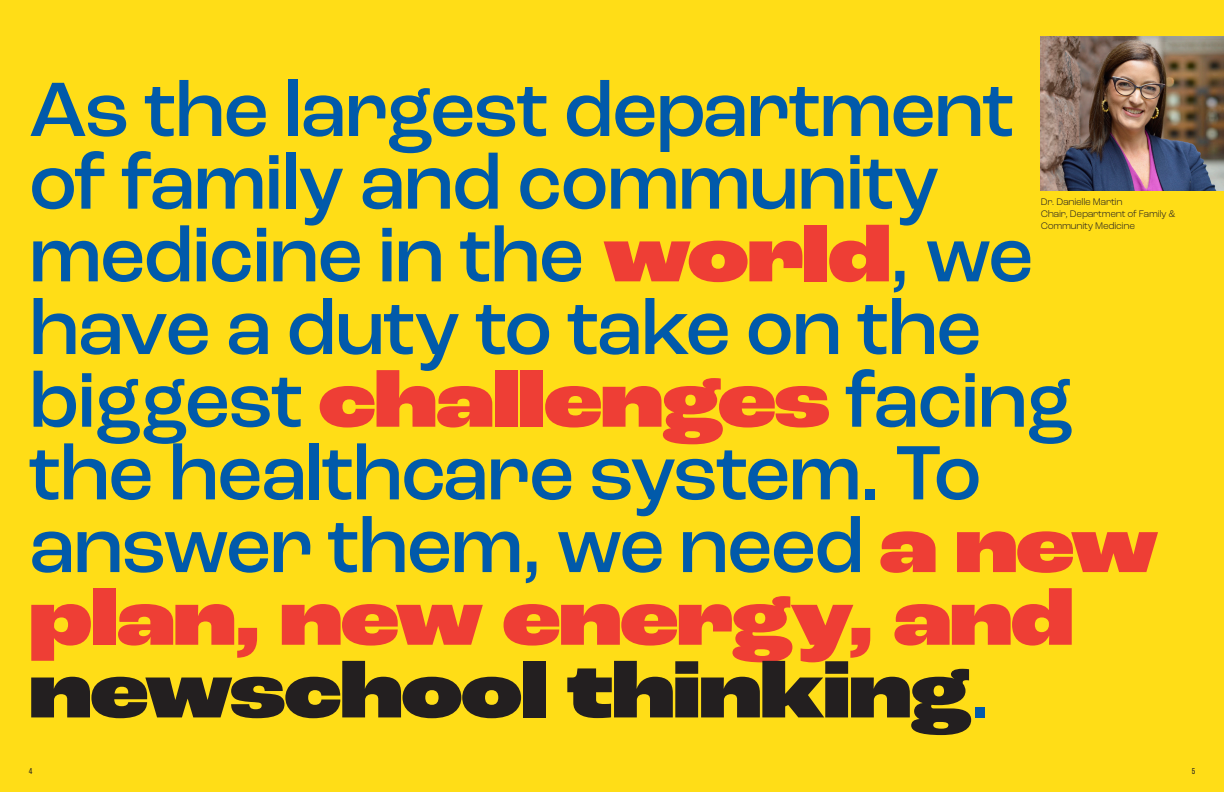
<style>
.page{position:relative;width:1224px;height:792px;background:#ffdd17}
.page>*{position:absolute;margin:0;border:0;box-sizing:border-box;transform-origin:0 0}
.t1{font:500 80.8px/72.7px "Roc Grotesk";letter-spacing:-.025em;color:#015aaa}
.t2{font:300 10px/12px "Roc Grotesk";letter-spacing:-.025em;color:#231f20}
.t3{font:condensed 9px "Roc Grotesk";color:#231f20}
.s1{font-weight:900;font-stretch:expanded;color:#ee3e35}
.s2{font-weight:900;font-stretch:expanded;color:#231f20}
</style>
<div class="page">
<img style="left:1041px;top:36px;width:183px;height:154px">
<p class="t1" style="left:29px;top:74px;width:1132px">As the largest department<br>of family and community medicine in the <span class="s1">world</span>, we have a duty to take on the biggest <span class="s1">challenges</span> facing the healthcare system. To answer them, we need <span class="s1">a new plan, new energy, and </span><span class="s2">newschool thinking</span>.</p>
<p class="t2" style="left:1041px;top:196px;width:83px">Dr. Danielle Martin</p>
<p class="t2" style="left:1041px;top:208px;width:136px">Chair, Department of Family &amp;<br>Community Medicine</p>
<p class="t3" style="left:29px;top:766px;width:5px">4</p>
<p class="t3" style="left:1192px;top:766px;width:5px">5</p>
</div>
